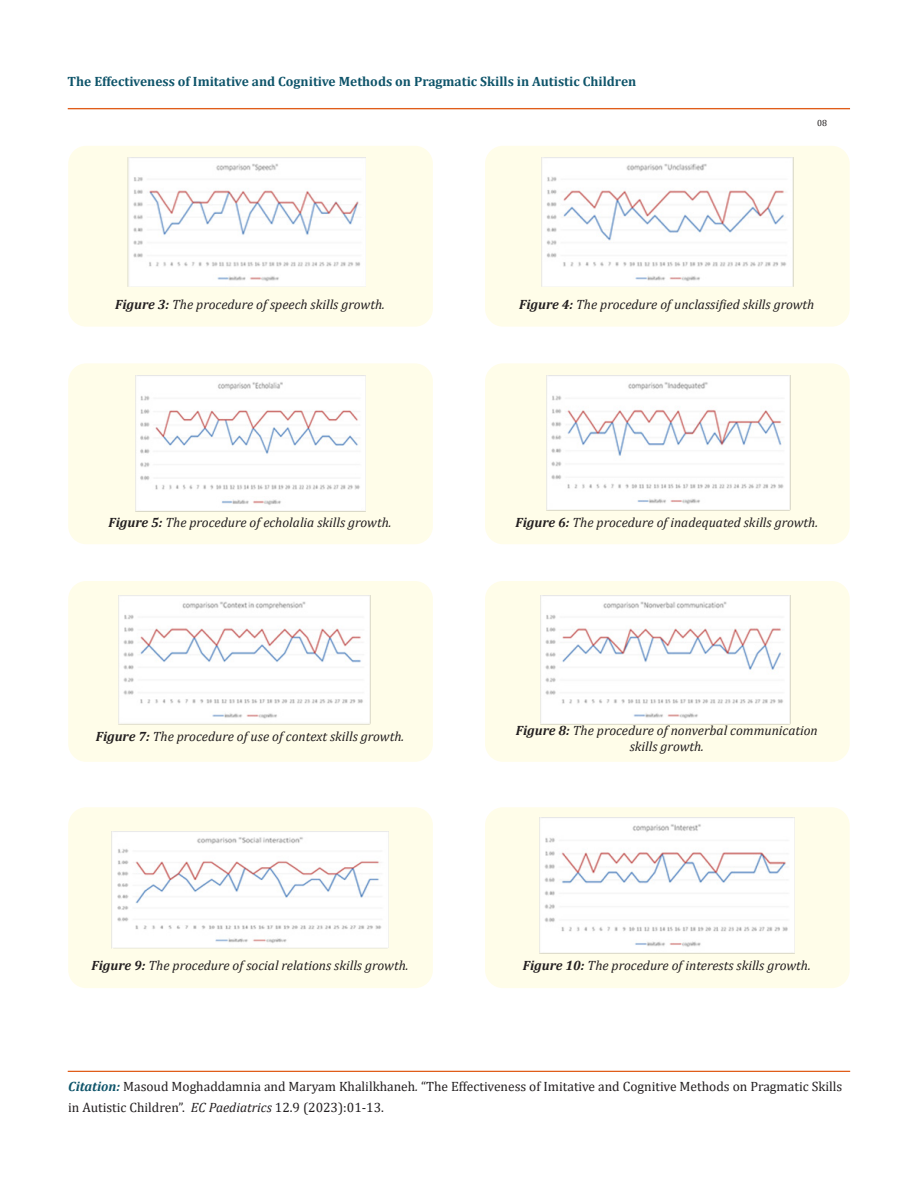
<style>
.page{position:relative;width:918px;height:1188px;background:#fff}
.page>*{position:absolute;margin:0;border:0;box-sizing:border-box;transform-origin:0 0}
.t1{font:italic 13.5px/15.6px "Cambria";color:#231f20;text-align:center}
.t2{font:13.5px/21px "Cambria";color:#231f20}
.t3{font:700 13.5px "Cambria";color:#0e546a}
.t4{font:9px "Cambria";color:#231f20}
.s1{font-weight:700}
.s2{font-weight:700;font-style:italic;color:#0e546a}
.s3{font-style:italic}
</style>
<div class="page">
<div style="left:68px;top:146px;width:365px;height:181px;background:#fffde9;border-radius:18px"></div>
<div style="left:68px;top:363px;width:365px;height:181px;background:#fffde9;border-radius:18px"></div>
<div style="left:68px;top:581px;width:365px;height:181px;background:#fffde9;border-radius:18px"></div>
<div style="left:68px;top:807px;width:365px;height:181px;background:#fffde9;border-radius:18px"></div>
<div style="left:485px;top:146px;width:365px;height:181px;background:#fffde9;border-radius:18px"></div>
<div style="left:485px;top:363px;width:365px;height:181px;background:#fffde9;border-radius:18px"></div>
<div style="left:485px;top:581px;width:365px;height:181px;background:#fffde9;border-radius:18px"></div>
<div style="left:485px;top:807px;width:365px;height:181px;background:#fffde9;border-radius:18px"></div>
<img style="left:128px;top:158px;width:238px;height:129px">
<img style="left:542px;top:157px;width:251px;height:130px">
<img style="left:136px;top:375px;width:230px;height:137px">
<img style="left:547px;top:376px;width:243px;height:135px">
<img style="left:118px;top:595px;width:252px;height:129px">
<img style="left:541px;top:595px;width:249px;height:129px">
<img style="left:112px;top:831px;width:277px;height:117px">
<img style="left:539px;top:818px;width:256px;height:135px">
<div style="left:68px;top:1071px;width:782px;height:1px;border:1px solid #e05d1a"></div>
<div style="left:68px;top:108px;width:782px;height:1px;border:1px solid #e05d1a"></div>
<p class="t3" style="left:68px;top:71px;width:570px">The Effectiveness of Imitative and Cognitive Methods on Pragmatic Skills in Autistic Children</p>
<p class="t4" style="left:817px;top:117px;width:11px">08</p>
<p class="t1" style="left:115px;top:296px;width:271px"><span class="s1">Figure 3:</span> The procedure of speech skills growth.</p>
<p class="t1" style="left:519px;top:296px;width:297px"><span class="s1">Figure 4:</span> The procedure of unclassified skills growth</p>
<p class="t1" style="left:109px;top:514px;width:285px"><span class="s1">Figure 5:</span> The procedure of echolalia skills growth.</p>
<p class="t1" style="left:516px;top:514px;width:304px"><span class="s1">Figure 6:</span> The procedure of inadequated skills growth.</p>
<p class="t1" style="left:96px;top:728px;width:310px"><span class="s1">Figure 7:</span> The procedure of use of context skills growth.</p>
<p class="t1" style="left:516px;top:722px;width:303px"><span class="s1">Figure 8:</span> The procedure of nonverbal communication skills growth.</p>
<p class="t1" style="left:92px;top:957px;width:318px"><span class="s1">Figure 9:</span> The procedure of social relations skills growth.</p>
<p class="t1" style="left:523px;top:957px;width:289px"><span class="s1">Figure 10:</span> The procedure of interests skills growth.</p>
<p class="t2" style="left:68px;top:1076px;width:776px"><span class="s2">Citation:</span> Masoud Moghaddamnia and Maryam Khalilkhaneh<span class="s3">.</span> “The Effectiveness of Imitative and Cognitive Methods on Pragmatic Skills in Autistic Children”. <span class="s3">EC Paediatrics</span> 12.9 (2023):01-13.</p>
</div>
